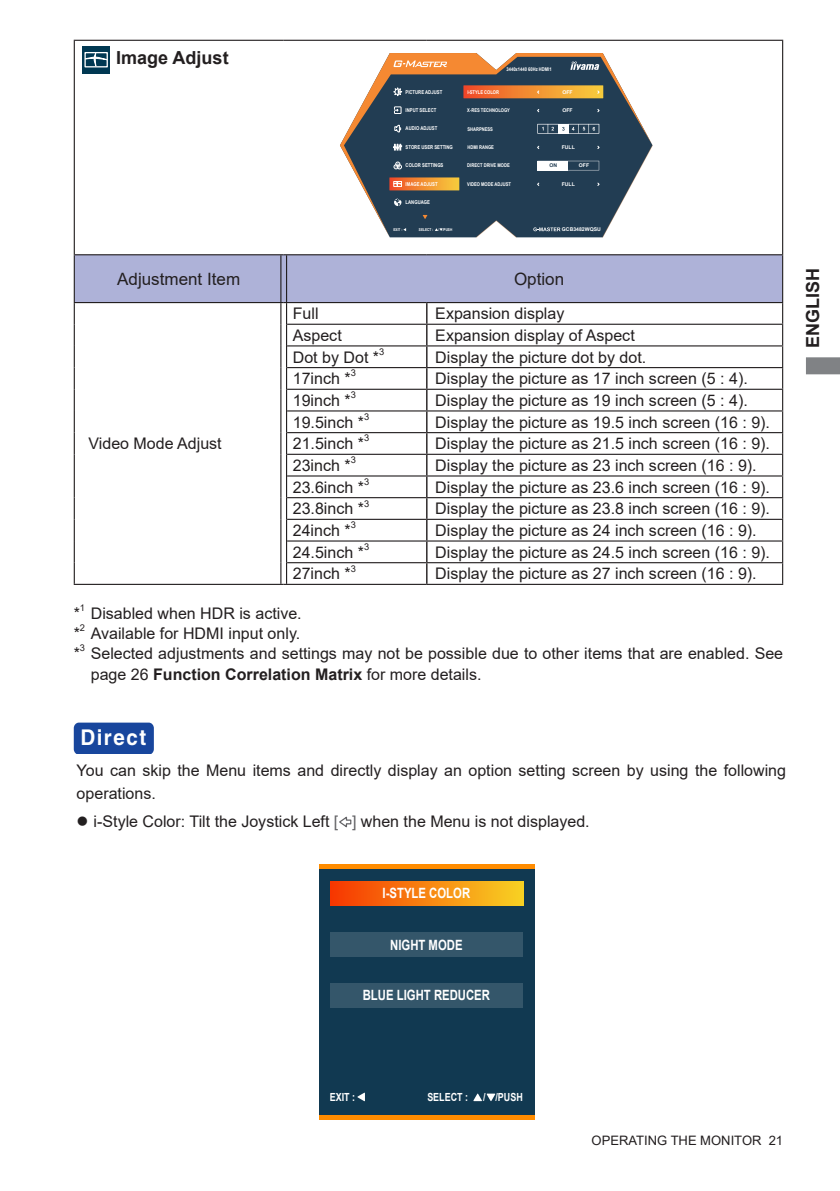
<style>
.page{position:relative;width:840px;height:1191px;background:#fff}
.page>*{position:absolute;margin:0;border:0;box-sizing:border-box;transform-origin:0 0}
.t1{font:700 21.6px "Helvetica";letter-spacing:.075em;color:#fff;scale:.95 1}
.t2{font:700 18px "Arial";color:#231f20}
.t3{font:17px "Arial";color:#231f20}
.t4{font:16px/22.6px "Arial";color:#231f20}
.t5{font:700 14.2px "Arial";color:#fff;scale:.8 1}
.t6{font:13px "Arial";color:#231f20}
.t7{font:700 11.2px "Arial";color:#fff;scale:.8 1}
.t8{font:9.4px "Arial";color:#231f20}
.t9{font:700 5.2px "Arial";color:#fff;scale:.8 1}
.t10{font:700 5.2px "Arial";color:#fff}
.t11{font:700 5.2px "Arial";color:#223d53}
.t12{font:700 3.8px "Arial";color:#fff;scale:.8 1}
.s1{font-weight:700}
.s2{color:#636366}
</style>
<div class="page">
<svg style="left:806px;top:357px;width:33px;height:17px"></svg>
<svg style="left:339px;top:816px;width:13px;height:12px"></svg>
<div style="left:319px;top:864px;width:215px;height:255px;background:#113951"></div>
<div style="left:330px;top:932px;width:193px;height:24px;background:#34566a"></div>
<div style="left:330px;top:881px;width:193px;height:24px;background:linear-gradient(to right,#f73600,#f8d223)"></div>
<div style="left:330px;top:983px;width:193px;height:24px;background:#34566a"></div>
<div style="left:319px;top:1114px;width:215px;height:5px;background:#ff8c00"></div>
<div style="left:319px;top:864px;width:215px;height:5px;background:#ff8c00"></div>
<svg style="left:473px;top:1093px;width:22px;height:8px"></svg>
<svg style="left:357px;top:1092px;width:8px;height:9px"></svg>
<hr style="left:781px;top:41px;width:1px;height:213px;background:#231f20">
<hr style="left:74px;top:40px;width:209px;height:1px;background:#231f20">
<hr style="left:74px;top:41px;width:1px;height:213px;background:#231f20">
<hr style="left:283px;top:40px;width:143px;height:1px;background:#231f20">
<hr style="left:426px;top:40px;width:356px;height:1px;background:#231f20">
<hr style="left:74px;top:254px;width:209px;height:1px;background:#231f20">
<hr style="left:74px;top:584px;width:209px;height:1px;background:#231f20">
<hr style="left:283px;top:254px;width:143px;height:1px;background:#231f20">
<hr style="left:426px;top:254px;width:356px;height:1px;background:#231f20">
<hr style="left:283px;top:584px;width:143px;height:1px;background:#231f20">
<hr style="left:426px;top:584px;width:356px;height:1px;background:#231f20">
<svg style="left:74px;top:255px;width:708px;height:329px"></svg>
<svg style="left:340px;top:53px;width:312px;height:184px;fill:#223d53"></svg>
<svg style="left:570px;top:61px;width:29px;height:9px"></svg>
<svg style="left:393px;top:60px;width:54px;height:7px"></svg>
<svg style="left:393px;top:162px;width:8px;height:7px"></svg>
<div style="left:394px;top:107px;width:7px;height:7px;border:1px solid #fff"></div>
<svg style="left:394px;top:125px;width:7px;height:7px"></svg>
<svg style="left:393px;top:144px;width:8px;height:6px"></svg>
<svg style="left:383px;top:177px;width:76px;height:13px"></svg>
<svg style="left:394px;top:199px;width:7px;height:7px"></svg>
<svg style="left:568px;top:161px;width:31px;height:9px"></svg>
<div style="left:537px;top:161px;width:31px;height:9px;background:#fff"></div>
<svg style="left:537px;top:124px;width:62px;height:9px"></svg>
<svg style="left:393px;top:88px;width:9px;height:8px"></svg>
<svg style="left:422px;top:215px;width:5px;height:4px"></svg>
<svg style="left:463px;top:85px;width:140px;height:13px"></svg>
<svg style="left:533px;top:227px;width:27px;height:4px"></svg>
<svg style="left:434px;top:228px;width:8px;height:3px"></svg>
<div style="left:82px;top:46px;width:28px;height:28px;background:#003852"></div>
<div style="left:84px;top:52px;width:24px;height:15px;border:1px solid #fff"></div>
<svg style="left:84px;top:53px;width:23px;height:15px"></svg>
<div style="left:75px;top:723px;width:78px;height:30px;background:#18469d;border-radius:4px"></div>
<div style="left:74px;top:722px;width:80px;height:31px;border:2px solid #18469d;border-radius:4px"></div>
<p class="t2" style="left:116px;top:45px;width:114px">Image Adjust</p>
<p class="t9" style="left:405px;top:88px;width:47px">PICTURE ADJUST</p>
<p class="t9" style="left:405px;top:107px;width:40px">INPUT SELECT</p>
<p class="t9" style="left:405px;top:125px;width:41px">AUDIO ADJUST</p>
<p class="t9" style="left:405px;top:143px;width:60px">STORE USER SETTING</p>
<p class="t9" style="left:405px;top:162px;width:49px">COLOR SETTINGS</p>
<p class="t9" style="left:405px;top:180px;width:41px">IMAGE ADJUST</p>
<p class="t9" style="left:405px;top:199px;width:32px">LANGUAGE</p>
<p class="t12" style="left:393px;top:227px;width:13px">EXIT :</p>
<p class="t12" style="left:418px;top:227px;width:19px">SELECT :</p>
<p class="t12" style="left:438px;top:227px;width:19px">/ /PUSH</p>
<p class="t9" style="left:506px;top:66px;width:58px">3440x1440 60Hz HDMI1</p>
<p class="t9" style="left:467px;top:88px;width:41px">I-STYLE COLOR</p>
<p class="t9" style="left:467px;top:107px;width:55px">X-RES TECHNOLOGY</p>
<p class="t9" style="left:467px;top:125px;width:33px">SHARPNESS</p>
<p class="t9" style="left:467px;top:143px;width:35px">HDMI RANGE</p>
<p class="t9" style="left:467px;top:162px;width:55px">DIRECT DRIVE MODE</p>
<p class="t9" style="left:467px;top:180px;width:56px">VIDEO MODE ADJUST</p>
<p class="t10" style="left:562px;top:88px;width:12px">OFF</p>
<p class="t10" style="left:562px;top:107px;width:12px">OFF</p>
<p class="t10" style="left:561px;top:143px;width:15px">FULL</p>
<p class="t10" style="left:561px;top:180px;width:15px">FULL</p>
<p class="t11" style="left:549px;top:162px;width:9px">ON</p>
<p class="t10" style="left:578px;top:162px;width:12px">OFF</p>
<p class="t10" style="left:561px;top:226px;width:40px">GCB3482WQSU</p>
<p class="t3" style="left:117px;top:267px;width:124px">Adjustment Item</p>
<p class="t3" style="left:514px;top:267px;width:52px">Option</p>
<p class="t4" style="left:88px;top:432px;width:135px">Video Mode Adjust</p>
<p class="t4" style="left:292px;top:302px;width:27px">Full</p>
<p class="t4" style="left:435px;top:302px;width:130px">Expansion display</p>
<p class="t4" style="left:292px;top:324px;width:50px">Aspect</p>
<p class="t4" style="left:435px;top:324px;width:201px">Expansion display of Aspect</p>
<p class="t4" style="left:292px;top:345px;width:88px">Dot by Dot *</p>
<p class="t8" style="left:379px;top:345px;width:7px">3</p>
<p class="t4" style="left:435px;top:345px;width:212px">Display the picture dot by dot.</p>
<p class="t4" style="left:292px;top:367px;width:59px">17inch *</p>
<p class="t8" style="left:350px;top:367px;width:7px">3</p>
<p class="t4" style="left:435px;top:367px;width:314px">Display the picture as 17 inch screen (5 : 4).</p>
<p class="t4" style="left:292px;top:389px;width:59px">19inch *</p>
<p class="t8" style="left:350px;top:388px;width:7px">3</p>
<p class="t4" style="left:435px;top:389px;width:314px">Display the picture as 19 inch screen (5 : 4).</p>
<p class="t4" style="left:292px;top:410px;width:73px">19.5inch *</p>
<p class="t8" style="left:364px;top:410px;width:7px">3</p>
<p class="t4" style="left:435px;top:410px;width:336px">Display the picture as 19.5 inch screen (16 : 9).</p>
<p class="t4" style="left:292px;top:432px;width:73px">21.5inch *</p>
<p class="t8" style="left:364px;top:432px;width:7px">3</p>
<p class="t4" style="left:435px;top:432px;width:336px">Display the picture as 21.5 inch screen (16 : 9).</p>
<p class="t4" style="left:292px;top:454px;width:59px">23inch *</p>
<p class="t8" style="left:350px;top:453px;width:7px">3</p>
<p class="t4" style="left:435px;top:454px;width:323px">Display the picture as 23 inch screen (16 : 9).</p>
<p class="t4" style="left:292px;top:475px;width:73px">23.6inch *</p>
<p class="t8" style="left:364px;top:475px;width:7px">3</p>
<p class="t4" style="left:435px;top:475px;width:336px">Display the picture as 23.6 inch screen (16 : 9).</p>
<p class="t4" style="left:292px;top:497px;width:73px">23.8inch *</p>
<p class="t8" style="left:364px;top:497px;width:7px">3</p>
<p class="t4" style="left:435px;top:497px;width:336px">Display the picture as 23.8 inch screen (16 : 9).</p>
<p class="t4" style="left:292px;top:519px;width:59px">24inch *</p>
<p class="t8" style="left:350px;top:518px;width:7px">3</p>
<p class="t4" style="left:435px;top:519px;width:323px">Display the picture as 24 inch screen (16 : 9).</p>
<p class="t4" style="left:292px;top:540px;width:73px">24.5inch *</p>
<p class="t8" style="left:364px;top:540px;width:7px">3</p>
<p class="t4" style="left:435px;top:540px;width:336px">Display the picture as 24.5 inch screen (16 : 9).</p>
<p class="t4" style="left:292px;top:562px;width:59px">27inch *</p>
<p class="t8" style="left:350px;top:562px;width:7px">3</p>
<p class="t4" style="left:435px;top:562px;width:323px">Display the picture as 27 inch screen (16 : 9).</p>
<p class="t4" style="left:74px;top:602px;width:8px">*</p>
<p class="t8" style="left:80px;top:601px;width:7px">1</p>
<p class="t4" style="left:91px;top:602px;width:212px">Disabled when HDR is active.</p>
<p class="t4" style="left:74px;top:622px;width:8px">*</p>
<p class="t8" style="left:80px;top:621px;width:7px">2</p>
<p class="t4" style="left:91px;top:622px;width:211px">Available for HDMI input only.</p>
<p class="t4" style="left:74px;top:642px;width:8px">*</p>
<p class="t8" style="left:80px;top:641px;width:7px">3</p>
<p class="t4" style="left:91px;top:642px;width:693px;line-height:21.2px">Selected adjustments and settings may not be possible due to other items that are enabled. See page 26 <span class="s1">Function Correlation Matrix</span> for more details.</p>
<h1 class="t1" style="left:80px;top:724px;width:71px">Direct</h1>
<p class="t4" style="left:77px;top:759px;width:710px">You can skip the Menu items and directly display an option setting screen by using the following operations.</p>
<p class="t4" style="left:77px;top:810px;width:514px">● i-Style Color: Tilt the Joystick Left <span class="s2">[ ]</span> when the Menu is not displayed.</p>
<p class="t2" style="left:799px;top:348px;width:82px;rotate:-90deg">ENGLISH</p>
<p class="t5" style="left:382px;top:883px;width:111px">I-STYLE COLOR</p>
<p class="t5" style="left:390px;top:934px;width:92px">NIGHT MODE</p>
<p class="t5" style="left:362px;top:985px;width:160px">BLUE LIGHT REDUCER</p>
<p class="t7" style="left:330px;top:1089px;width:33px">EXIT :</p>
<p class="t7" style="left:427px;top:1089px;width:52px">SELECT :</p>
<p class="t7" style="left:482px;top:1089px;width:51px">/ /PUSH</p>
<p class="t6" style="left:591px;top:1131px;width:193px">OPERATING THE MONITOR 21</p>
</div>
